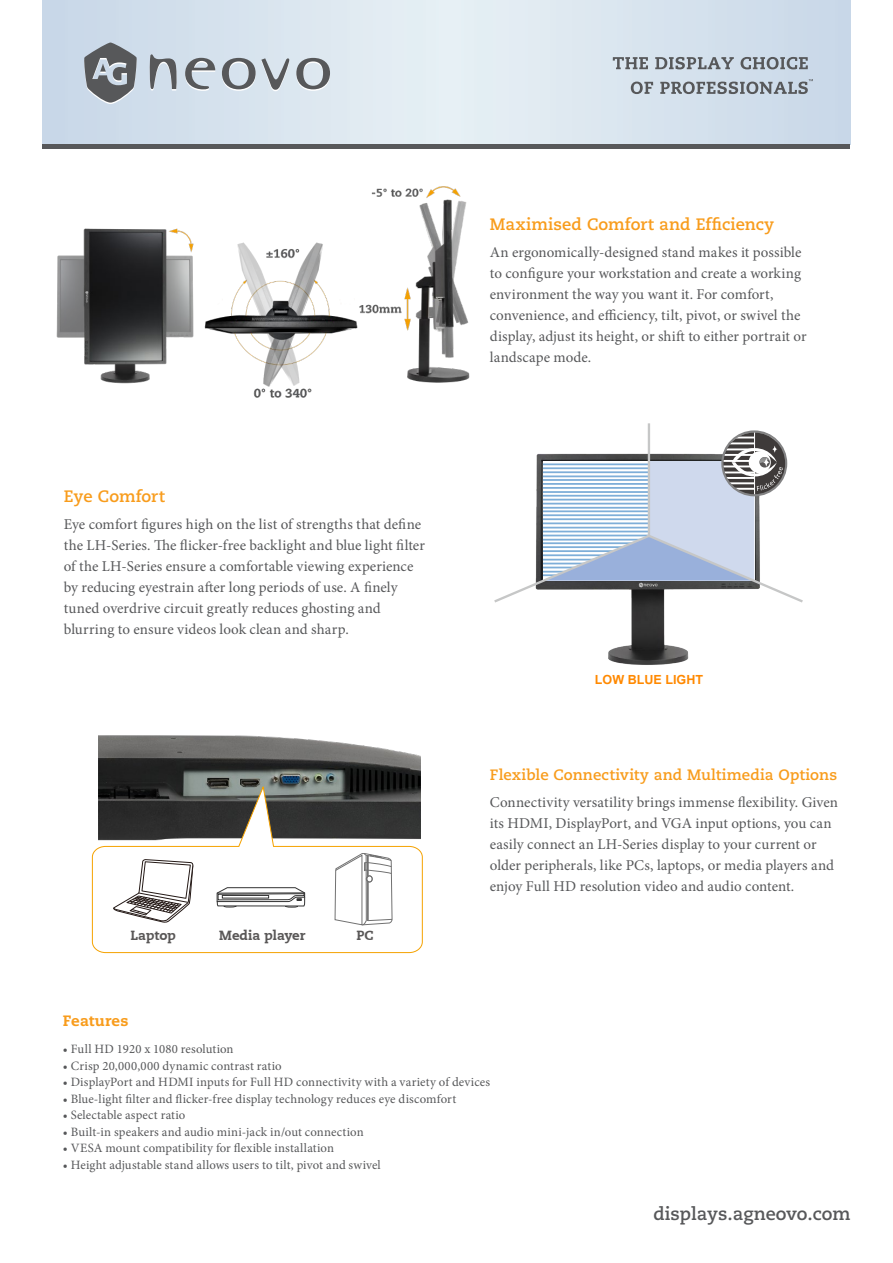
<style>
.page{position:relative;width:893px;height:1263px;background:#fff}
.page>*{position:absolute;margin:0;border:0;box-sizing:border-box;transform-origin:0 0}
.t1{font:700 18px "Caecilia LT Std";color:#57585a}
.t2{font:700 16.5px "Caecilia LT Std";letter-spacing:.005em;color:#f89c1c}
.t3{font:15px/21px "Minion Pro";color:#57585a}
.t4{font:700 15px "Caecilia LT Std";letter-spacing:.01em;color:#f89c1c}
.t5{font:800 15px "Caecilia LT Std";letter-spacing:.015em;color:#f89c1c}
.t6{font:800 13.2px "Caecilia LT";color:#595757}
.t7{font:12.75px "Minion Pro";letter-spacing:.01em;color:#57585a}
.t8{font:700 12.6px "Arial";color:#ff8900}
</style>
<div class="page">
<svg style="left:43px;top:0;width:807px;height:145px"></svg>
<hr style="left:43px;top:145px;width:807px;height:4px;background:#57585a">
<svg style="left:83px;top:43px;width:247px;height:61px"></svg>
<svg style="left:613px;top:57px;width:35px;height:12px"></svg>
<svg style="left:655px;top:57px;width:79px;height:12px"></svg>
<svg style="left:740px;top:57px;width:68px;height:12px"></svg>
<svg style="left:631px;top:82px;width:22px;height:12px"></svg>
<svg style="left:660px;top:79px;width:153px;height:15px"></svg>
<img style="left:99px;top:735px;width:321px;height:48px">
<img style="left:367px;top:186px;width:103px;height:197px">
<img style="left:204px;top:242px;width:163px;height:156px">
<svg style="left:91px;top:783px;width:332px;height:170px"></svg>
<div style="left:366px;top:875px;width:6px;height:7px;border:1px solid #333;border-radius:50%"></div>
<img style="left:608px;top:604px;width:81px;height:61px">
<svg style="left:494px;top:423px;width:309px;height:181px"></svg>
<hr style="left:754px;top:433px;width:1px;height:61px;background:#fff">
<img style="left:56px;top:228px;width:138px;height:156px">
<p class="t2" style="left:64px;top:487px;width:103px">Eye Comfort</p>
<p class="t3" style="left:64px;top:514px;width:359px">Eye comfort figures high on the list of strengths that define</p>
<p class="t3" style="left:64px;top:535px;width:363px">the LH-Series. The flicker-free backlight and blue light filter of the LH-Series ensure a comfortable viewing experience by reducing eyestrain after long periods of use. A finely tuned overdrive circuit greatly reduces ghosting and blurring to ensure videos look clean and sharp.</p>
<p class="t6" style="left:131px;top:927px;width:47px">Laptop</p>
<p class="t6" style="left:219px;top:927px;width:88px">Media player</p>
<p class="t6" style="left:356px;top:927px;width:19px">PC</p>
<p class="t2" style="left:490px;top:215px;width:286px">Maximised Comfort and Efficiency</p>
<p class="t3" style="left:490px;top:242px;width:318px">An ergonomically-designed stand makes it possible to configure your workstation and create a working environment the way you want it. For comfort, convenience, and efficiency, tilt, pivot, or swivel the display, adjust its height, or shift to either portrait or landscape mode.</p>
<p class="t8" style="left:595px;top:671px;width:110px">LOW BLUE LIGHT</p>
<p class="t4" style="left:490px;top:766px;width:349px">Flexible Connectivity and Multimedia Options</p>
<p class="t3" style="left:490px;top:791px;width:350px">Connectivity versatility brings immense flexibility. Given its HDMI, DisplayPort, and VGA input options, you can easily connect an LH-Series display to your current or older peripherals, like PCs, laptops, or media players and enjoy Full HD resolution video and audio content.</p>
<p class="t5" style="left:63px;top:1012px;width:67px">Features</p>
<p class="t7" style="left:63px;top:1041px;width:172px">• Full HD 1920 x 1080 resolution</p>
<p class="t7" style="left:63px;top:1057px;width:220px">• Crisp 20,000,000 dynamic contrast ratio</p>
<p class="t7" style="left:63px;top:1074px;width:429px">• DisplayPort and HDMI inputs for Full HD connectivity with a variety of devices</p>
<p class="t7" style="left:63px;top:1090px;width:395px">• Blue-light filter and flicker-free display technology reduces eye discomfort</p>
<p class="t7" style="left:63px;top:1107px;width:124px">• Selectable aspect ratio</p>
<p class="t7" style="left:63px;top:1123px;width:302px">• Built-in speakers and audio mini-jack in/out connection</p>
<p class="t7" style="left:63px;top:1140px;width:273px">• VESA mount compatibility for flexible installation</p>
<p class="t7" style="left:63px;top:1156px;width:319px">• Height adjustable stand allows users to tilt, pivot and swivel</p>
<p class="t1" style="left:653px;top:1203px;width:199px">displays.agneovo.com</p>
</div>
